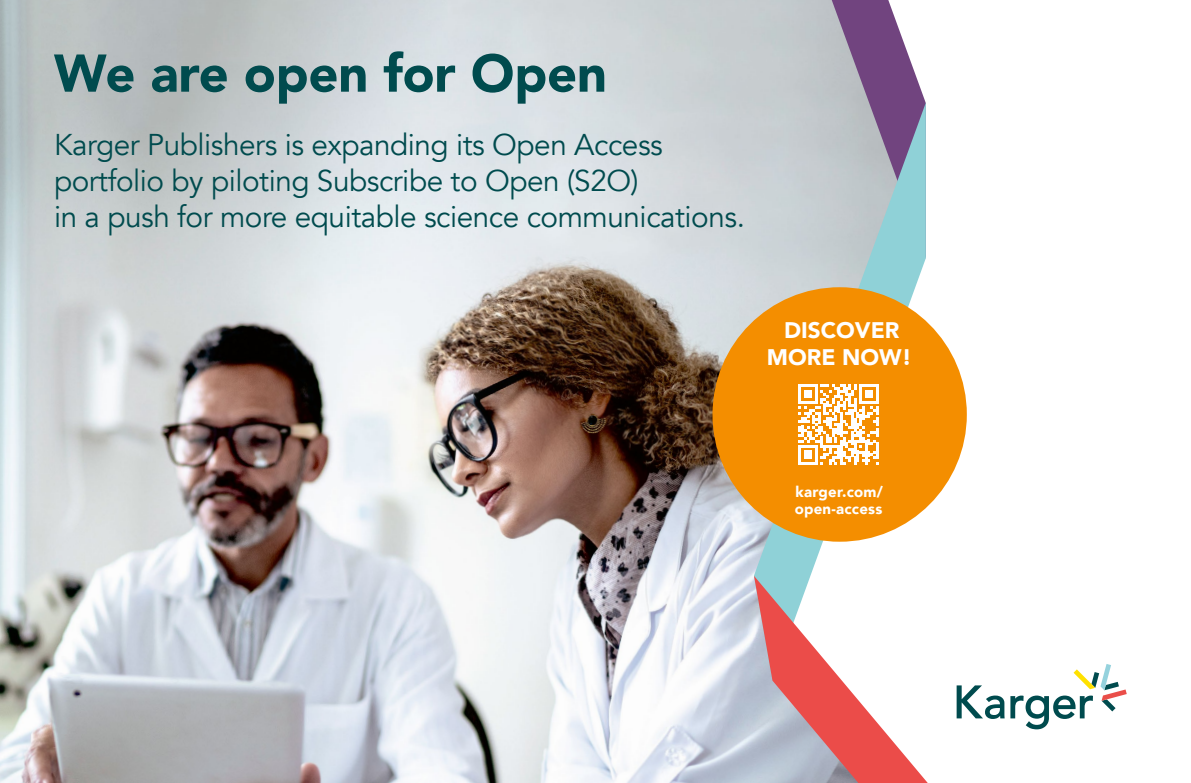
<style>
.page{position:relative;width:1191px;height:783px;background:#fff}
.page>*{position:absolute;margin:0;border:0;box-sizing:border-box;transform-origin:0 0}
.t1{font:900 52.5px "Avenir";letter-spacing:-.005em;color:#004b4e}
.t2{font:30px/36px "Avenir";letter-spacing:-.015em;color:#004b4e}
.t3{font:900 22.5px/27px "Avenir";color:#fff;text-align:center}
.t4{font:900 15px/16.5px "Avenir";letter-spacing:.015em;color:#fff}
</style>
<div class="page">
<img style="left:0;top:0;width:831px;height:782px">
<svg style="left:831px;top:0;width:95px;height:102px"></svg>
<svg style="left:754px;top:102px;width:172px;height:473px;background:#bccbd1"></svg>
<svg style="left:754px;top:575px;width:173px;height:207px"></svg>
<div style="left:712px;top:287px;width:254px;height:254px;background:#f48e00;border-radius:50%"></div>
<svg style="left:798px;top:384px;width:80px;height:80px"></svg>
<svg style="left:956px;top:664px;width:170px;height:65px"></svg>
<p class="t1" style="left:54px;top:28px;width:554px">We are open for Open</p>
<p class="t2" style="left:54px;top:127px;width:692px">Karger Publishers is expanding its Open Access portfolio by piloting Subscribe to Open (S2O)<br>in a push for more equitable science communications.</p>
<p class="t3" style="left:766px;top:316px;width:146px">DISCOVER<br>MORE NOW!</p>
<p class="t4" style="left:794px;top:483px;width:90px">karger.com/ open-access</p>
</div>
